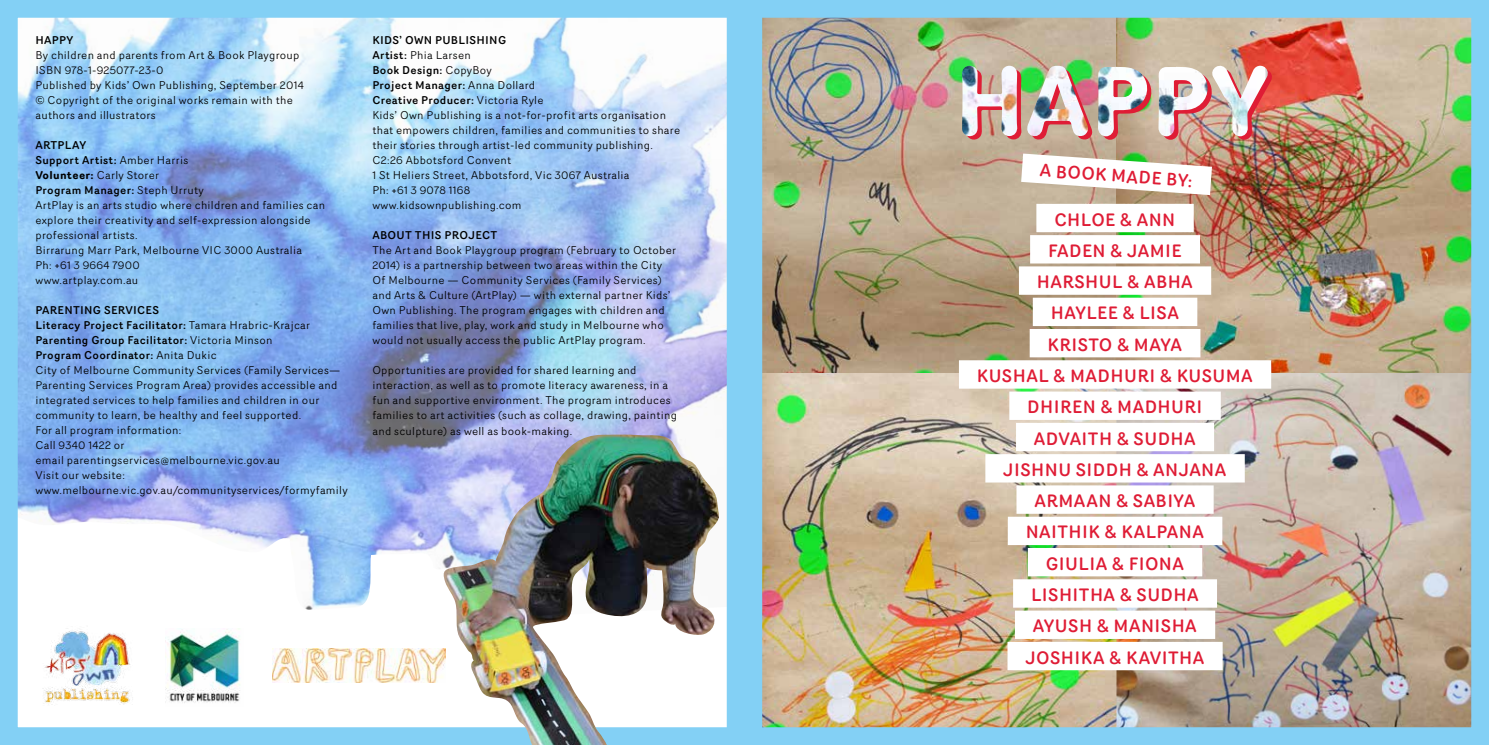
<style>
.page{position:relative;width:1489px;height:745px;background:#fff}
.page>*{position:absolute;margin:0;border:0;box-sizing:border-box;transform-origin:0 0}
.t1{font:500 17.5px/31.2px "Router";letter-spacing:.025em;color:#df1c35;text-align:center}
.t2{font:11px/15px "Router";letter-spacing:.025em;color:#000}
.t3{font:500 11px "Router";letter-spacing:.025em;color:#000}
.s1{font-weight:500}
.s2{font-weight:700}
</style>
<div class="page">
<img style="left:0;top:0;width:1488px;height:744px">
<img style="left:441px;top:434px;width:279px;height:310px">
<div style="left:726px;top:0;width:36px;height:744px;background:#83d0f5"></div>
<img style="left:35px;top:625px;width:100px;height:79px">
<img style="left:272px;top:647px;width:173px;height:35px">
<img style="left:166px;top:628px;width:78px;height:78px">
<div style="left:1036px;top:204px;width:157px;height:28px;background:#fff"></div>
<div style="left:1030px;top:235px;width:169px;height:28px;background:#fff"></div>
<div style="left:1018px;top:266px;width:193px;height:28px;background:#fff"></div>
<div style="left:1032px;top:297px;width:165px;height:29px;background:#fff"></div>
<div style="left:1029px;top:329px;width:171px;height:28px;background:#fff"></div>
<div style="left:958px;top:360px;width:313px;height:28px;background:#fff"></div>
<div style="left:1009px;top:391px;width:211px;height:28px;background:#fff"></div>
<div style="left:1015px;top:422px;width:198px;height:29px;background:#fff"></div>
<div style="left:985px;top:454px;width:259px;height:28px;background:#fff"></div>
<div style="left:1016px;top:485px;width:197px;height:28px;background:#fff"></div>
<div style="left:1007px;top:516px;width:215px;height:28px;background:#fff"></div>
<div style="left:1027px;top:547px;width:175px;height:29px;background:#fff"></div>
<div style="left:1013px;top:579px;width:203px;height:28px;background:#fff"></div>
<div style="left:1014px;top:610px;width:201px;height:28px;background:#fff"></div>
<div style="left:1007px;top:641px;width:215px;height:28px;background:#fff"></div>
<img style="left:966px;top:68px;width:306px;height:143px">
<img style="left:961px;top:66px;width:56px;height:71px">
<img style="left:1026px;top:66px;width:62px;height:71px">
<img style="left:1097px;top:67px;width:51px;height:69px">
<img style="left:1158px;top:67px;width:50px;height:69px">
<img style="left:1211px;top:64px;width:57px;height:72px">
<p class="t3" style="left:35px;top:32px;width:39px">HAPPY</p>
<p class="t2" style="left:35px;top:47px;width:270px">By children and parents from Art &amp; Book Playgroup ISBN 978-1-925077-23-0<br>Published by Kids’ Own Publishing, September 2014 © Copyright of the original works remain with the authors and illustrators</p>
<p class="t2" style="left:35px;top:137px;width:291px"><span class="s1">ARTPLAY<br>Support Artist:</span> Amber Harris<br><span class="s2">Volunteer:</span> Carly Storer<br><span class="s1">Program Manager:</span> Steph Urruty<br>ArtPlay is an arts studio where children and families can explore their creativity and self-expression alongside professional artists.<br>Birrarung Marr Park, Melbourne VIC 3000 Australia<br>Ph: +61 3 9664 7900<br>www.artplay.com.au</p>
<p class="t2" style="left:35px;top:302px;width:314px"><span class="s1">PARENTING SERVICES<br>Literacy Project Facilitator:</span> Tamara Hrabric-Krajcar <span class="s1">Parenting Group Facilitator:</span> Victoria Minson<br><span class="s1">Program Coordinator:</span> Anita Dukic<br>City of Melbourne Community Services (Family Services— Parenting Services Program Area) provides accessible and integrated services to help families and children in our community to learn, be healthy and feel supported.<br>For all program information:<br>Call 9340 1422 or<br>email parentingservices@melbourne.vic.gov.au<br>Visit our website: www.melbourne.vic.gov.au/communityservices/formyfamily</p>
<p class="t2" style="left:372px;top:32px;width:309px"><span class="s1">KIDS’ OWN PUBLISHING<br>Artist:</span> Phia Larsen<br><span class="s1">Book Design:</span> CopyBoy<br><span class="s1">Project Manager:</span> Anna Dollard<br><span class="s1">Creative Producer:</span> Victoria Ryle<br>Kids’ Own Publishing is a not-for-profit arts organisation that empowers children, families and communities to share their stories through artist-led community publishing.<br>C2:26 Abbotsford Convent<br>1 St Heliers Street, Abbotsford, Vic 3067 Australia<br>Ph: +61 3 9078 1168<br>www.kidsownpublishing.com</p>
<p class="t3" style="left:372px;top:227px;width:126px">ABOUT THIS PROJECT</p>
<p class="t2" style="left:372px;top:242px;width:305px">The Art and Book Playgroup program (February to October 2014) is a partnership between two areas within the City Of Melbourne — Community Services (Family Services) and Arts &amp; Culture (ArtPlay) — with external partner Kids’ Own Publishing. The program engages with children and families that live, play, work and study in Melbourne who would not usually access the public ArtPlay program.</p>
<p class="t2" style="left:372px;top:362px;width:306px">Opportunities are provided for shared learning and interaction, as well as to promote literacy awareness, in a fun and supportive environment. The program introduces families to art activities (such as collage, drawing, painting and sculpture) as well as book-making.</p>
<h1 class="t1" style="left:1041px;top:154px;width:154px;rotate:4deg">A BOOK MADE BY:</h1>
<p class="t1" style="left:976px;top:203px;width:277px">CHLOE &amp; ANN<br>FADEN &amp; JAMIE<br>HARSHUL &amp; ABHA<br>HAYLEE &amp; LISA<br>KRISTO &amp; MAYA<br>KUSHAL &amp; MADHURI &amp; KUSUMA<br>DHIREN &amp; MADHURI<br>ADVAITH &amp; SUDHA<br>JISHNU SIDDH &amp; ANJANA<br>ARMAAN &amp; SABIYA<br>NAITHIK &amp; KALPANA<br>GIULIA &amp; FIONA<br>LISHITHA &amp; SUDHA<br>AYUSH &amp; MANISHA<br>JOSHIKA &amp; KAVITHA</p>
</div>
